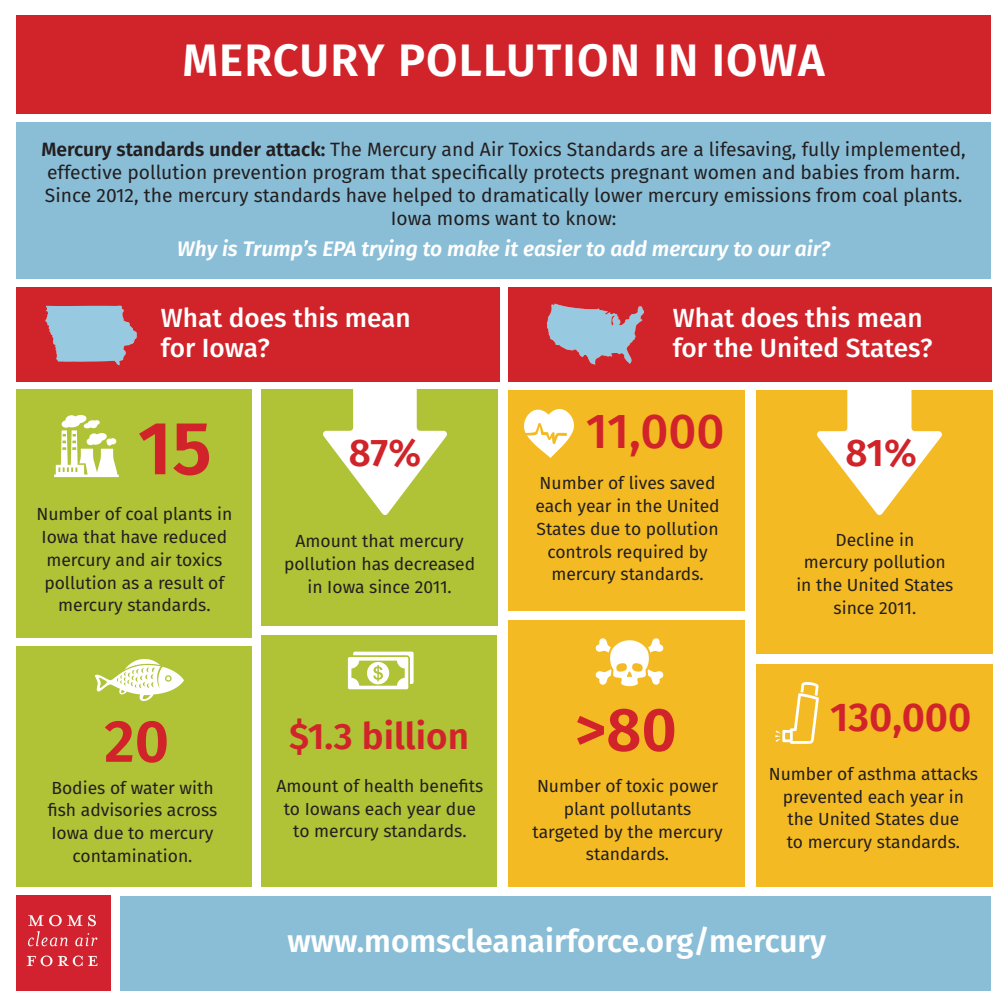
<style>
.page{position:relative;width:1008px;height:1008px;background:#fff}
.page>*{position:absolute;margin:0;border:0;box-sizing:border-box;transform-origin:0 0}
.t1{font:600 75.25px "Fira Sans";color:#d1232a}
.t2{font:600 61.25px "Fira Sans";color:#d1232a}
.t3{font:600 59.5px "Fira Sans";color:#d1232a}
.t4{font:500 49px "Fira Sans";color:#d1232a}
.t5{font:600 45.5px "Fira Sans";letter-spacing:.025em;color:#fff}
.t6{font:600 40.25px "Fira Sans";color:#d1232a}
.t7{font:600 38.5px "Fira Sans";color:#d1232a}
.t8{font:600 36.75px "Fira Sans";color:#d1232a}
.t9{font:600 31.5px "Fira Sans";color:#fff}
.t10{font:500 26.25px/29.8px "Fira Sans";color:#fff}
.t11{font:italic 600 21px "Fira Sans";color:#fff}
.t12{font:19.25px/22.8px "Fira Sans";color:#231f20}
.t13{font:17.5px/22.8px "Fira Sans";color:#231f20;text-align:center}
.s1{font-weight:600}
</style>
<div class="page">
<div style="left:16px;top:16px;width:975px;height:98px;background:#d1232a"></div>
<div style="left:16px;top:122px;width:975px;height:156px;background:#8abed7"></div>
<div style="left:120px;top:896px;width:871px;height:94px;background:#8abed7"></div>
<div style="left:509px;top:390px;width:236px;height:221px;background:#f4ba23"></div>
<img style="left:524px;top:410px;width:49px;height:47px">
<div style="left:756px;top:664px;width:236px;height:223px;background:#f4ba23"></div>
<img style="left:775px;top:682px;width:44px;height:62px">
<div style="left:756px;top:390px;width:236px;height:264px;background:#f4ba23"></div>
<img style="left:818px;top:390px;width:123px;height:124px">
<div style="left:16px;top:389px;width:235px;height:249px;background:#b0c236"></div>
<img style="left:54px;top:415px;width:65px;height:63px">
<div style="left:509px;top:620px;width:236px;height:267px;background:#f4ba23"></div>
<img style="left:595px;top:638px;width:69px;height:49px">
<div style="left:16px;top:646px;width:235px;height:241px;background:#b0c236"></div>
<img style="left:96px;top:660px;width:87px;height:41px">
<div style="left:261px;top:635px;width:236px;height:252px;background:#b0c236"></div>
<img style="left:347px;top:651px;width:67px;height:39px">
<div style="left:16px;top:287px;width:483px;height:95px;background:#d1232a"></div>
<img style="left:45px;top:305px;width:92px;height:61px">
<img style="left:16px;top:896px;width:95px;height:94px">
<div style="left:509px;top:287px;width:483px;height:95px;background:#d1232a"></div>
<img style="left:546px;top:303px;width:98px;height:62px">
<div style="left:261px;top:389px;width:237px;height:237px;background:#b0c236"></div>
<img style="left:323px;top:389px;width:124px;height:125px">
<p class="t5" style="left:182px;top:23px;width:644px">MERCURY POLLUTION IN IOWA</p>
<p class="t12" style="left:41px;top:138px;width:926px"><span class="s1">Mercury standards under attack:</span> The Mercury and Air Toxics Standards are a lifesaving, fully implemented, effective pollution prevention program that specifically protects pregnant women and babies from harm.</p>
<p class="t12" style="left:45px;top:183px;width:919px">Since 2012, the mercury standards have helped to dramatically lower mercury emissions from coal plants.</p>
<p class="t12" style="left:391px;top:206px;width:227px">Iowa moms want to know:</p>
<p class="t11" style="left:177px;top:232px;width:654px">Why is Trump’s EPA trying to make it easier to add mercury to our air?</p>
<p class="t10" style="left:161px;top:302px;width:252px">What does this mean for Iowa?</p>
<p class="t10" style="left:673px;top:302px;width:261px">What does this mean for the United States?</p>
<p class="t1" style="left:138px;top:386px;width:75px">15</p>
<p class="t13" style="left:36px;top:502px;width:197px">Number of coal plants in<br>Iowa that have reduced mercury and air toxics pollution as a result of mercury standards.</p>
<p class="t3" style="left:104px;top:692px;width:66px">20</p>
<p class="t13" style="left:48px;top:776px;width:171px">Bodies of water with fish advisories across<br>Iowa due to mercury contamination.</p>
<p class="t7" style="left:349px;top:421px;width:74px">87%</p>
<p class="t13" style="left:284px;top:529px;width:193px">Amount that mercury pollution has decreased in Iowa since 2011.</p>
<p class="t8" style="left:289px;top:706px;width:181px">$1.3 billion</p>
<p class="t13" style="left:276px;top:774px;width:208px">Amount of health benefits to Iowans each year due to mercury standards.</p>
<p class="t4" style="left:586px;top:392px;width:140px">11,000</p>
<p class="t13" style="left:535px;top:471px;width:186px">Number of lives saved each year in the United<br>States due to pollution controls required by mercury standards.</p>
<p class="t2" style="left:575px;top:679px;width:104px">&gt;80</p>
<p class="t13" style="left:533px;top:774px;width:192px">Number of toxic power plant pollutants targeted by the mercury standards.</p>
<p class="t7" style="left:846px;top:421px;width:73px">81%</p>
<p class="t13" style="left:796px;top:528px;width:159px">Decline in<br>mercury pollution in the United States since 2011.</p>
<p class="t6" style="left:830px;top:684px;width:143px">130,000</p>
<p class="t13" style="left:769px;top:762px;width:211px">Number of asthma attacks prevented each year in the United States due<br>to mercury standards.</p>
<p class="t9" style="left:287px;top:915px;width:540px">www.momscleanairforce.org/mercury</p>
</div>
